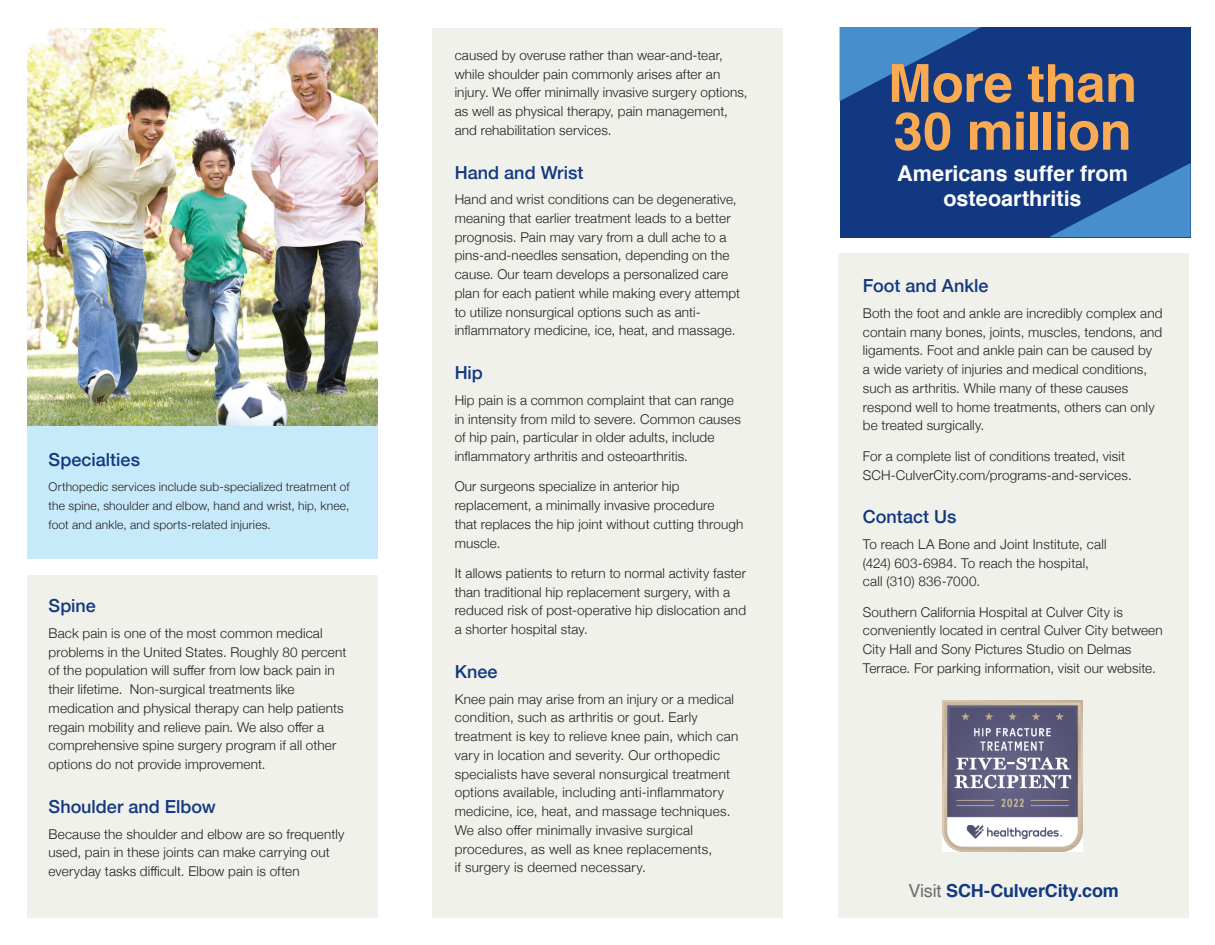
<style>
.page{position:relative;width:1215px;height:945px;background:#fff}
.page>*{position:absolute;margin:0;border:0;box-sizing:border-box;transform-origin:0 0}
.t1{font:700 52.5px/47.8px "Helvetica";letter-spacing:-.01em;color:#f9aa53}
.t2{font:700 21.6px/24.8px "Helvetica";color:#fff;text-align:center}
.t3{font:500 18px "Helvetica Neue";color:#113880}
.t4{font:700 18px "Helvetica";letter-spacing:-.015em;color:#113880}
.t5{font:300 13.5px/18.8px "Helvetica Neue";letter-spacing:.01em;color:#231f20}
.t6{font:300 12px/18.8px "Helvetica Neue";letter-spacing:.015em;color:#231f20;text-align:justify}
.s1{font-weight:400;color:#6c6d70}
</style>
<div class="page">
<div style="left:432px;top:28px;width:351px;height:890px;background:#f1f1eb"></div>
<div style="left:27px;top:401px;width:351px;height:158px;background:#c7eafa"></div>
<div style="left:27px;top:575px;width:351px;height:343px;background:#f1f1eb"></div>
<div style="left:838px;top:253px;width:351px;height:665px;background:#f1f1eb"></div>
<img style="left:27px;top:28px;width:351px;height:398px">
<div style="left:840px;top:27px;width:351px;height:210px;background:#113880"></div>
<svg style="left:1049px;top:163px;width:142px;height:74px"></svg>
<svg style="left:840px;top:27px;width:141px;height:74px"></svg>
<img style="left:942px;top:700px;width:141px;height:152px">
<h3 class="t3" style="left:49px;top:445px;width:93px">Specialties</h3>
<p class="t6" style="left:49px;top:477px;width:303px">Orthopedic services include sub-specialized treatment of the spine, shoulder and elbow, hand and wrist, hip, knee, foot and ankle, and sports-related injuries.</p>
<h3 class="t3" style="left:49px;top:592px;width:49px">Spine</h3>
<p class="t5" style="left:49px;top:623px;width:299px">Back pain is one of the most common medical problems in the United States. Roughly 80 percent of the population will suffer from low back pain in their lifetime. Non-surgical treatments like medication and physical therapy can help patients regain mobility and relieve pain. We also offer a comprehensive spine surgery program if all other options do not provide improvement.</p>
<h3 class="t3" style="left:49px;top:792px;width:169px">Shoulder and Elbow</h3>
<p class="t5" style="left:49px;top:823px;width:297px">Because the shoulder and elbow are so frequently used, pain in these joints can make carrying out everyday tasks difficult. Elbow pain is often</p>
<p class="t5" style="left:455px;top:45px;width:294px">caused by overuse rather than wear-and-tear, while shoulder pain commonly arises after an injury. We offer minimally invasive surgery options, as well as physical therapy, pain management, and rehabilitation services.</p>
<h3 class="t3" style="left:455px;top:158px;width:130px">Hand and Wrist</h3>
<p class="t5" style="left:455px;top:189px;width:287px">Hand and wrist conditions can be degenerative, meaning that earlier treatment leads to a better prognosis. Pain may vary from a dull ache to a pins-and-needles sensation, depending on the cause. Our team develops a personalized care plan for each patient while making every attempt to utilize nonsurgical options such as anti&shy;inflammatory medicine, ice, heat, and massage.</p>
<h3 class="t3" style="left:455px;top:358px;width:30px">Hip</h3>
<p class="t5" style="left:455px;top:390px;width:288px">Hip pain is a common complaint that can range in intensity from mild to severe. Common causes of hip pain, particular in older adults, include inflammatory arthritis and osteoarthritis.</p>
<p class="t5" style="left:455px;top:476px;width:290px">Our surgeons specialize in anterior hip replacement, a minimally invasive procedure<br>that replaces the hip joint without cutting through muscle.</p>
<p class="t5" style="left:455px;top:563px;width:293px">It allows patients to return to normal activity faster than traditional hip replacement surgery, with a reduced risk of post-operative hip dislocation and a shorter hospital stay.</p>
<h3 class="t3" style="left:455px;top:657px;width:44px">Knee</h3>
<p class="t5" style="left:455px;top:688px;width:285px">Knee pain may arise from an injury or a medical condition, such as arthritis or gout. Early treatment is key to relieve knee pain, which can vary in location and severity. Our orthopedic specialists have several nonsurgical treatment options available, including anti-inflammatory medicine, ice, heat, and massage techniques.<br>We also offer minimally invasive surgical procedures, as well as knee replacements,<br>if surgery is deemed necessary.</p>
<h1 class="t1" style="left:888px;top:60px;width:251px">More than<br>30 million</h1>
<h2 class="t2" style="left:897px;top:162px;width:232px">Americans suffer from osteoarthritis</h2>
<h3 class="t3" style="left:863px;top:272px;width:127px">Foot and Ankle</h3>
<p class="t5" style="left:863px;top:303px;width:301px">Both the foot and ankle are incredibly complex and contain many bones, joints, muscles, tendons, and ligaments. Foot and ankle pain can be caused by<br>a wide variety of injuries and medical conditions, such as arthritis. While many of these causes respond well to home treatments, others can only be treated surgically.</p>
<p class="t5" style="left:863px;top:446px;width:270px">For a complete list of conditions treated, visit<br>SCH-CulverCity.com/programs-and-services.</p>
<h3 class="t3" style="left:863px;top:502px;width:95px">Contact Us</h3>
<p class="t5" style="left:863px;top:534px;width:245px">To reach LA Bone and Joint Institute, call (424) 603-6984. To reach the hospital, call (310) 836-7000.</p>
<p class="t5" style="left:863px;top:602px;width:301px">Southern California Hospital at Culver City is conveniently located in central Culver City between City Hall and Sony Pictures Studio on Delmas Terrace. For parking information, visit our website.</p>
<h3 class="t4" style="left:908px;top:877px;width:212px"><span class="s1">Visit</span> SCH-CulverCity.com</h3>
</div>
